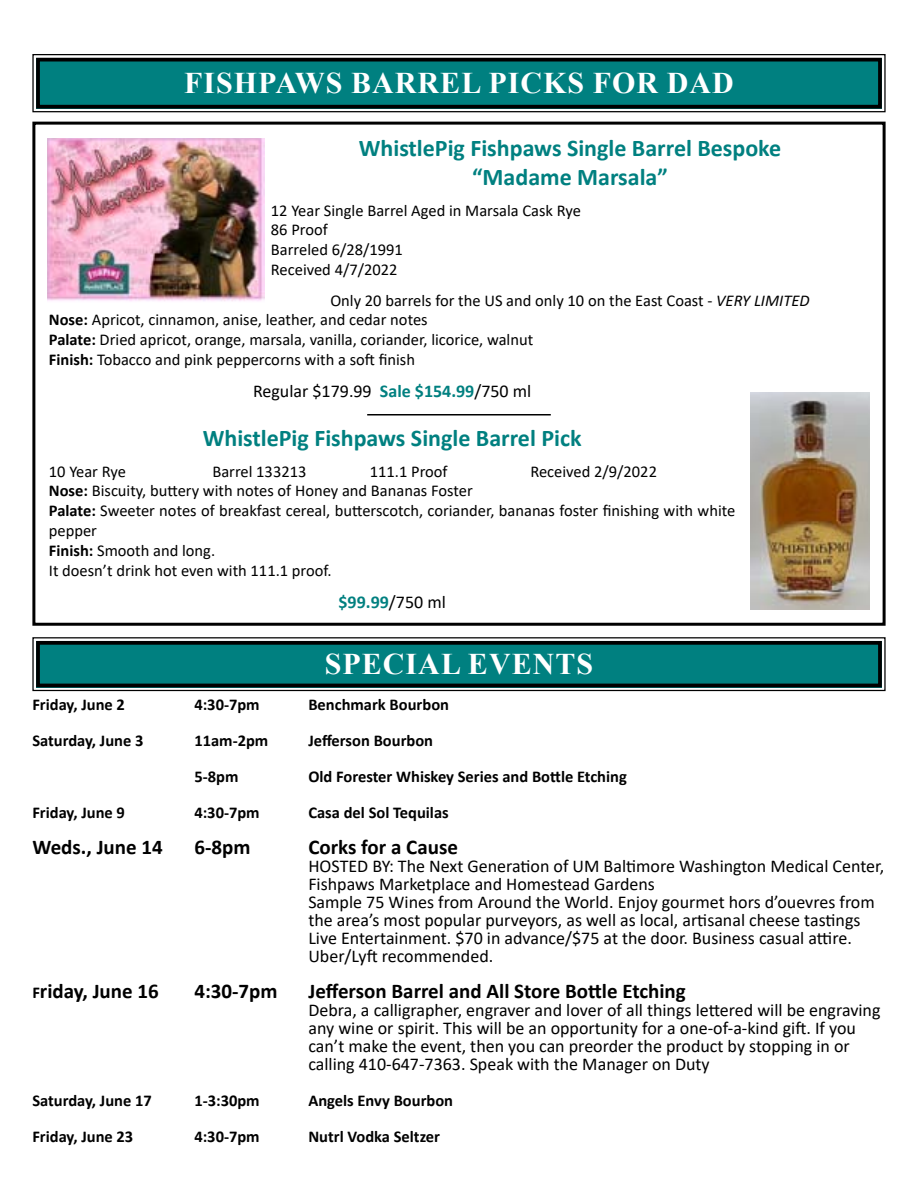
<style>
.page{position:relative;width:918px;height:1188px;background:#fff}
.page>*{position:absolute;margin:0;border:0;box-sizing:border-box;transform-origin:0 0}
.t1{font:700 30px "Times New Roman";letter-spacing:.035em;color:#fff}
.t2{font:700 24px/28.8px "Calibri";color:#008080;text-align:center}
.t3{font:700 21px "Calibri";color:#000}
.t4{font:18px/18px "Calibri";color:#000}
.t5{font:700 18px "Calibri";color:#008080}
.t6{font:16.5px/19.8px "Calibri";color:#000}
.t7{font:700 16.5px "Calibri";color:#000}
.s1{font-style:italic}
.s2{font-weight:700}
.s3{font-weight:700;color:#008080}
.s4{font-weight:400;color:#000}
.s5{font-size:16.5px}
</style>
<div class="page">
<svg style="left:32px;top:637px;width:854px;height:55px;background:#208787"></svg>
<div style="left:36px;top:641px;width:846px;height:46px;border:4px solid #000"></div>
<svg style="left:32px;top:54px;width:854px;height:59px;background:#1d8686"></svg>
<div style="left:36px;top:58px;width:846px;height:51px;border:4px solid #000"></div>
<div style="left:32px;top:122px;width:854px;height:504px;border:3px solid #000"></div>
<img style="left:47px;top:138px;width:218px;height:164px">
<img style="left:750px;top:393px;width:119px;height:216px">
<hr style="left:367px;top:414px;width:184px;height:2px;background:#000">
<h1 class="t1" style="left:184px;top:62px;width:546px">FISHPAWS BARREL PICKS FOR DAD</h1>
<h2 class="t2" style="left:359px;top:133px;width:424px">WhistlePig Fishpaws Single Barrel Bespoke “Madame Marsala”</h2>
<p class="t6" style="left:271px;top:200px;width:312px">12 Year Single Barrel Aged in Marsala Cask Rye<br>86 Proof<br>Barreled 6/28/1991<br>Received 4/7/2022</p>
<p class="t6" style="left:49px;top:290px;width:762px;text-indent:281px">Only 20 barrels for the US and only 10 on the East Coast - <span class="s1">VERY LIMITED </span><span class="s2">Nose:</span> Apricot, cinnamon, anise, leather, and cedar notes<br><span class="s2">Palate:</span> Dried apricot, orange, marsala, vanilla, coriander, licorice, walnut<br><span class="s2">Finish:</span> Tobacco and pink peppercorns with a soft finish</p>
<p class="t4" style="left:253px;top:382px;width:280px">Regular $179.99 <span class="s3">Sale $154.99</span>/750 ml</p>
<h2 class="t2" style="left:203px;top:423px;width:380px">WhistlePig Fishpaws Single Barrel Pick</h2>
<p class="t6" style="left:49px;top:461px;width:79px">10 Year Rye</p>
<p class="t6" style="left:212px;top:461px;width:96px">Barrel 133213</p>
<p class="t6" style="left:370px;top:461px;width:79px">111.1 Proof</p>
<p class="t6" style="left:530px;top:461px;width:128px">Received 2/9/2022</p>
<p class="t6" style="left:49px;top:481px;width:688px"><span class="s2">Nose:</span> Biscuity, buttery with notes of Honey and Bananas Foster<br><span class="s2">Palate:</span> Sweeter notes of breakfast cereal, butterscotch, coriander, bananas foster finishing with white pepper<br><span class="s2">Finish:</span> Smooth and long.<br>It doesn’t drink hot even with 111.1 proof.</p>
<p class="t5" style="left:339px;top:589px;width:109px">$99.99<span class="s4">/750 ml</span></p>
<h1 class="t1" style="left:325px;top:643px;width:270px">SPECIAL EVENTS</h1>
<p class="t7" style="left:32px;top:693px;width:94px">Friday, June 2</p>
<p class="t7" style="left:194px;top:693px;width:67px">4:30-7pm</p>
<p class="t7" style="left:308px;top:693px;width:142px">Benchmark Bourbon</p>
<p class="t7" style="left:32px;top:729px;width:113px">Saturday, June 3</p>
<p class="t7" style="left:194px;top:729px;width:75px">11am-2pm</p>
<p class="t7" style="left:308px;top:729px;width:126px">Jefferson Bourbon</p>
<p class="t7" style="left:194px;top:765px;width:46px">5-8pm</p>
<p class="t7" style="left:308px;top:765px;width:320px">Old Forester Whiskey Series and Bottle Etching</p>
<p class="t7" style="left:32px;top:801px;width:94px">Friday, June 9</p>
<p class="t7" style="left:194px;top:801px;width:67px">4:30-7pm</p>
<p class="t7" style="left:308px;top:801px;width:142px">Casa del Sol Tequilas</p>
<p class="t3" style="left:32px;top:832px;width:132px">Weds., June 14</p>
<p class="t3" style="left:194px;top:832px;width:58px">6-8pm</p>
<p class="t3" style="left:308px;top:832px;width:151px">Corks for a Cause</p>
<p class="t4" style="left:308px;top:856px;width:578px">HOSTED BY: The Next Generation of UM Baltimore Washington Medical Center, Fishpaws Marketplace and Homestead Gardens<br>Sample 75 Wines from Around the World. Enjoy gourmet hors d’ouevres from the area’s most popular purveyors, as well as local, artisanal cheese tastings Live Entertainment. $70 in advance/$75 at the door. Business casual attire.<br>Uber/Lyft recommended.</p>
<p class="t3" style="left:32px;top:976px;width:128px"><span class="s5">F</span>riday, June 16</p>
<p class="t3" style="left:194px;top:976px;width:85px">4:30-7pm</p>
<p class="t3" style="left:308px;top:976px;width:379px">Jefferson Barrel and All Store Bottle Etching</p>
<p class="t4" style="left:308px;top:1000px;width:574px">Debra, a calligrapher, engraver and lover of all things lettered will be engraving any wine or spirit. This will be an opportunity for a one-of-a-kind gift. If you can’t make the event, then you can preorder the product by stopping in or calling 410-647-7363. Speak with the Manager on Duty</p>
<p class="t7" style="left:32px;top:1089px;width:121px">Saturday, June 17</p>
<p class="t7" style="left:194px;top:1089px;width:67px">1-3:30pm</p>
<p class="t7" style="left:308px;top:1089px;width:146px">Angels Envy Bourbon</p>
<p class="t7" style="left:32px;top:1125px;width:102px">Friday, June 23</p>
<p class="t7" style="left:194px;top:1125px;width:67px">4:30-7pm</p>
<p class="t7" style="left:308px;top:1125px;width:133px">Nutrl Vodka Seltzer</p>
</div>
